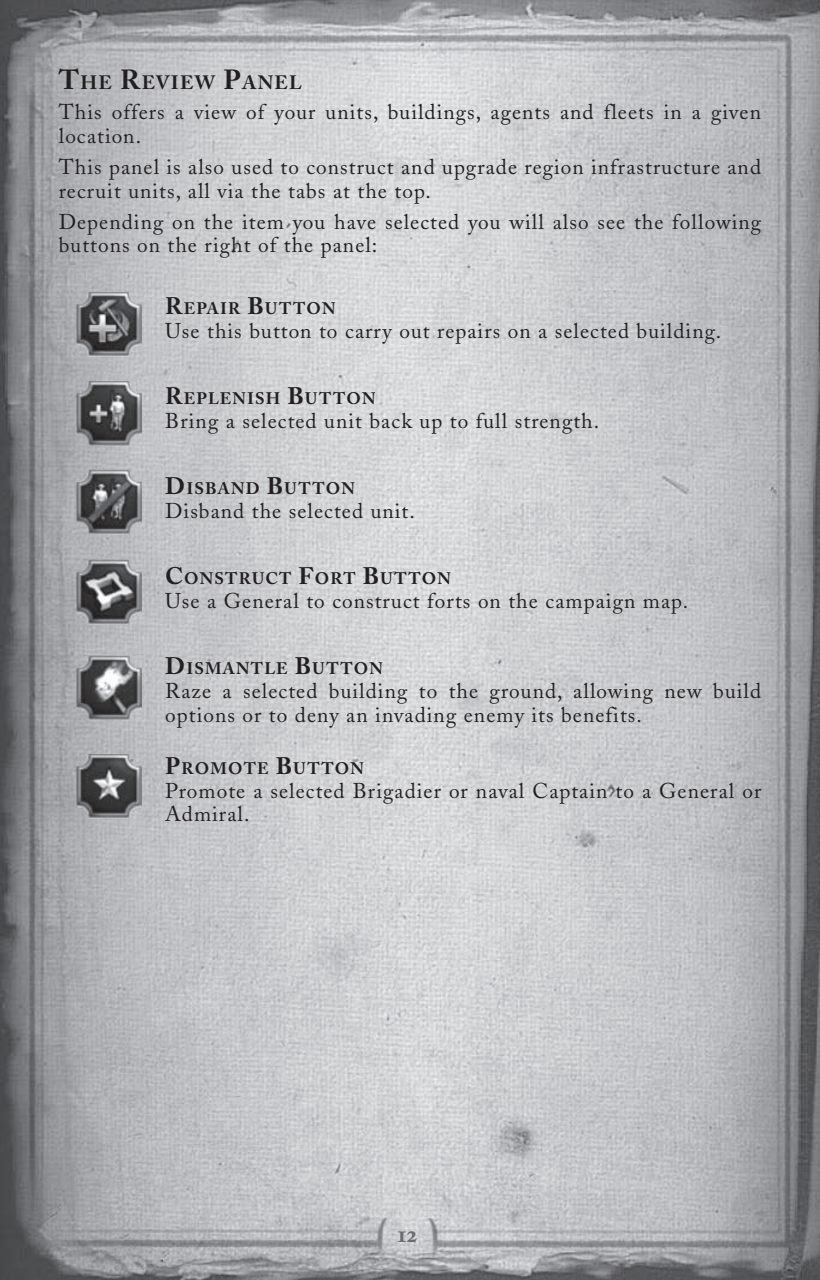
<style>
.page{position:relative;width:820px;height:1280px;background:#fff}
.page>*{position:absolute;margin:0;border:0;box-sizing:border-box;transform-origin:0 0}
.t1{font:25px "Adobe Caslon Bold Os F";color:#6c6d70}
.t2{font:21.25px/23.8px "Adobe Caslon";letter-spacing:.05em;color:#231f20}
.t3{font:700 19.25px "Adobe Caslon";letter-spacing:.07em;color:#231f20}
.t4{font:700 16.75px "Adobe Caslon";letter-spacing:.07em;color:#231f20}
.s1{font-size:27.5px}
.s2{font-size:23.75px}
</style>
<div class="page">
<img style="left:0;top:0;width:819px;height:1280px">
<img style="left:76px;top:292px;width:65px;height:65px">
<img style="left:76px;top:381px;width:65px;height:65px">
<img style="left:76px;top:469px;width:65px;height:65px">
<img style="left:76px;top:560px;width:65px;height:65px">
<img style="left:76px;top:656px;width:65px;height:64px">
<img style="left:76px;top:754px;width:65px;height:65px">
<svg style="left:0;top:0;width:4px;height:4px"></svg>
<svg style="left:0;top:1276px;width:4px;height:4px"></svg>
<svg style="left:815px;top:0;width:5px;height:4px"></svg>
<svg style="left:815px;top:1276px;width:5px;height:4px"></svg>
<p class="t3" style="left:59px;top:70px;width:244px"><span class="s1">T</span>HE <span class="s1">R</span>EVIEW <span class="s1">P</span>ANEL</p>
<p class="t2" style="left:59px;top:101px;width:703px">This offers a view of your units, buildings, agents and fleets in a given location.</p>
<p class="t2" style="left:59px;top:155px;width:703px">This panel is also used to construct and upgrade region infrastructure and recruit units, all via the tabs at the top.</p>
<p class="t2" style="left:59px;top:210px;width:703px">Depending on the item you have selected you will also see the following buttons on the right of the panel:</p>
<p class="t4" style="left:165px;top:298px;width:172px"><span class="s2">R</span>EPAIR <span class="s2">B</span>UTTON</p>
<p class="t2" style="left:165px;top:319px;width:557px">Use this button to carry out repairs on a selected building.</p>
<p class="t4" style="left:165px;top:388px;width:212px"><span class="s2">R</span>EPLENISH <span class="s2">B</span>UTTON</p>
<p class="t2" style="left:165px;top:409px;width:435px">Bring a selected unit back up to full strength.</p>
<p class="t4" style="left:165px;top:478px;width:191px"><span class="s2">D</span>ISBAND <span class="s2">B</span>UTTON</p>
<p class="t2" style="left:165px;top:499px;width:251px">Disband the selected unit.</p>
<p class="t4" style="left:165px;top:568px;width:287px"><span class="s2">C</span>ONSTRUCT <span class="s2">F</span>ORT <span class="s2">B</span>UTTON</p>
<p class="t2" style="left:165px;top:589px;width:524px">Use a General to construct forts on the campaign map.</p>
<p class="t4" style="left:165px;top:658px;width:219px"><span class="s2">D</span>ISMANTLE <span class="s2">B</span>UTTON</p>
<p class="t2" style="left:165px;top:679px;width:597px">Raze a selected building to the ground, allowing new build options or to deny an invading enemy its benefits.</p>
<p class="t4" style="left:165px;top:758px;width:200px"><span class="s2">P</span>ROMOTE <span class="s2">B</span>UTTON</p>
<p class="t2" style="left:165px;top:779px;width:597px">Promote a selected Brigadier or naval Captain to a General or<br>Admiral.</p>
<p class="t1" style="left:397px;top:1218px;width:22px">12</p>
</div>
